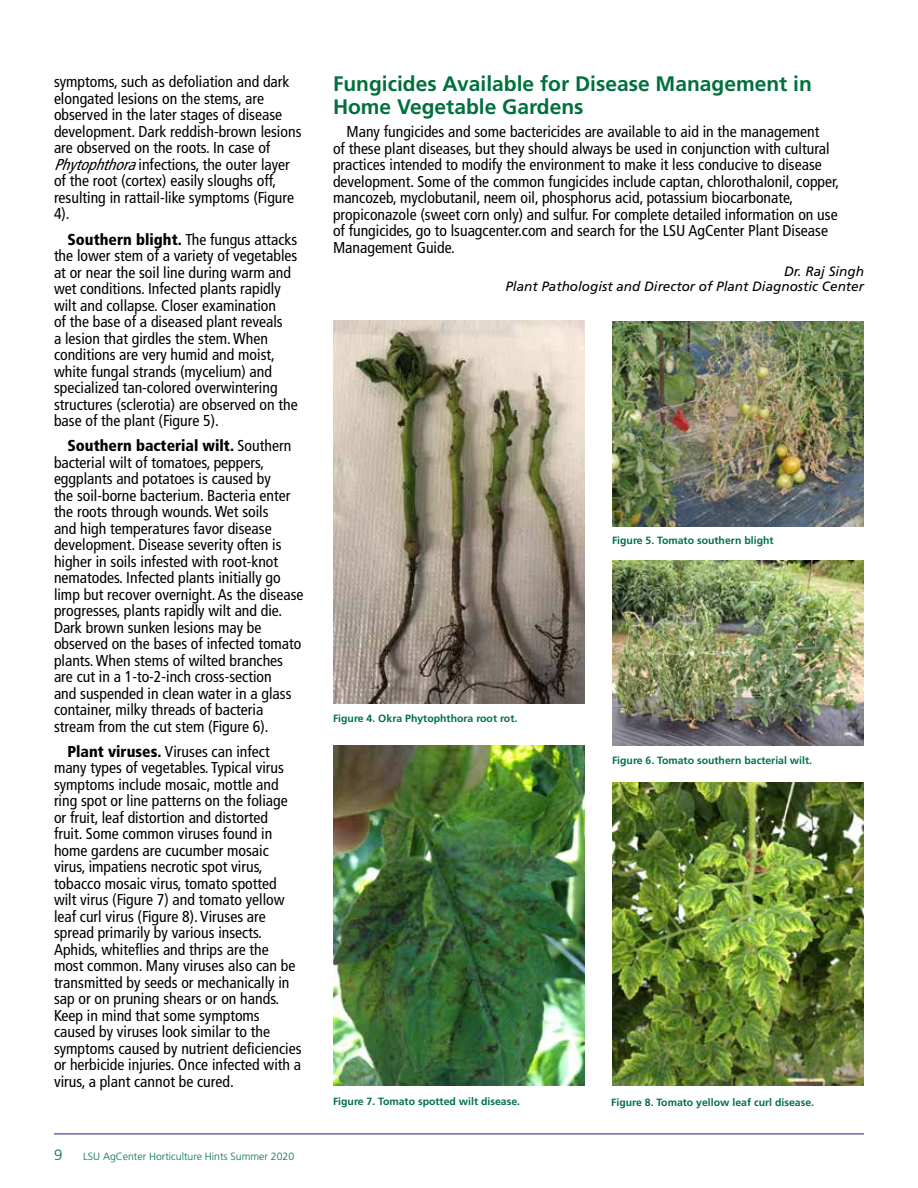
<style>
.page{position:relative;width:918px;height:1188px;background:#fff}
.page>*{position:absolute;margin:0;border:0;box-sizing:border-box;transform-origin:0 0}
.Subhead_H2{font:700 21px/22.5px "Frutiger LT Std";color:#00703c}
.Body_text_P{font:condensed 15.75px/16.5px "Frutiger LT Std";color:#000}
.t1{font:300 15px "Frutiger LT Std";color:#006f51}
.author_name_P{font:italic 13.5px "Frutiger LT Std";color:#000}
.Caption_P{font:700 10.5px "Frutiger LT Std";color:#006f51}
.t2{font:300 10.5px "Frutiger LT Std";color:#006f51}
.s1{font-style:italic}
.s2{font-weight:900}
</style>
<div class="page">
<hr style="left:54px;top:1133px;width:810px;height:1px;background:#492f92">
<img style="left:612px;top:322px;width:252px;height:205px">
<img style="left:612px;top:561px;width:252px;height:184px">
<img style="left:333px;top:745px;width:252px;height:340px">
<img style="left:612px;top:782px;width:252px;height:303px">
<img style="left:333px;top:320px;width:252px;height:383px">
<p class="Body_text_P" style="left:54px;top:74px;width:249px">symptoms, such as defoliation and dark elongated lesions on the stems, are observed in the later stages of disease development. Dark reddish-brown lesions are observed on the roots. In case of <span class="s1">Phytophthora</span>infections, the outer layer of the root (cortex) easily sloughs off, resulting in rattail-like symptoms (Figure 4).</p>
<p class="Body_text_P" style="left:54px;top:231px;width:245px;text-indent:14px"><span class="s2">Southern blight.</span> The fungus attacks the lower stem of a variety of vegetables at or near the soil line during warm and wet conditions. Infected plants rapidly wilt and collapse. Closer examination<br>of the base of a diseased plant reveals<br>a lesion that girdles the stem. When conditions are very humid and moist, white fungal strands (mycelium) and specialized tan-colored overwintering structures (sclerotia) are observed on the base of the plant (Figure 5).</p>
<p class="Body_text_P" style="left:54px;top:438px;width:251px;text-indent:14px"><span class="s2">Southern bacterial wilt.</span> Southern bacterial wilt of tomatoes, peppers, eggplants and potatoes is caused by<br>the soil-borne bacterium. Bacteria enter the roots through wounds. Wet soils<br>and high temperatures favor disease development. Disease severity often is higher in soils infested with root-knot nematodes. Infected plants initially go limp but recover overnight. As the disease progresses, plants rapidly wilt and die.<br>Dark brown sunken lesions may be observed on the bases of infected tomato plants. When stems of wilted branches are cut in a 1-to-2-inch cross-section<br>and suspended in clean water in a glass container, milky threads of bacteria stream from the cut stem (Figure 6).</p>
<p class="Body_text_P" style="left:54px;top:743px;width:249px;text-indent:14px"><span class="s2">Plant viruses.</span> Viruses can infect many types of vegetables. Typical virus symptoms include mosaic, mottle and ring spot or line patterns on the foliage or fruit, leaf distortion and distorted<br>fruit. Some common viruses found in home gardens are cucumber mosaic virus, impatiens necrotic spot virus, tobacco mosaic virus, tomato spotted wilt virus (Figure 7) and tomato yellow leaf curl virus (Figure 8). Viruses are spread primarily by various insects.<br>Aphids, whiteflies and thrips are the most common. Many viruses also can be transmitted by seeds or mechanically in sap or on pruning shears or on hands.<br>Keep in mind that some symptoms caused by viruses look similar to the symptoms caused by nutrient deficiencies or herbicide injuries. Once infected with a virus, a plant cannot be cured.</p>
<p class="t1" style="left:54px;top:1147px;width:10px">9</p>
<p class="t2" style="left:83px;top:1151px;width:213px">LSU AgCenter Horticulture Hints Summer 2020</p>
<h2 class="Subhead_H2" style="left:333px;top:73px;width:480px">Fungicides Available for Disease Management in<br>Home Vegetable Gardens</h2>
<p class="Body_text_P" style="left:333px;top:124px;width:508px;text-indent:14px">Many fungicides and some bactericides are available to aid in the management<br>of these plant diseases, but they should always be used in conjunction with cultural practices intended to modify the environment to make it less conducive to disease development. Some of the common fungicides include captan, chlorothalonil, copper, mancozeb, myclobutanil, neem oil, phosphorus acid, potassium biocarbonate, propiconazole (sweet corn only) and sulfur. For complete detailed information on use of fungicides, go to lsuagcenter.com and search for the LSU AgCenter Plant Disease Management Guide.</p>
<p class="author_name_P" style="left:784px;top:264px;width:81px">Dr. Raj Singh</p>
<p class="author_name_P" style="left:505px;top:279px;width:360px">Plant Pathologist and Director of Plant Diagnostic Center</p>
<p class="Caption_P" style="left:333px;top:712px;width:186px">Figure 4. Okra Phytophthora root rot.</p>
<p class="Caption_P" style="left:612px;top:534px;width:163px">Figure 5. Tomato southern blight</p>
<p class="Caption_P" style="left:612px;top:754px;width:202px">Figure 6. Tomato southern bacterial wilt.</p>
<p class="Caption_P" style="left:333px;top:1096px;width:189px">Figure 7. Tomato spotted wilt disease.</p>
<p class="Caption_P" style="left:611px;top:1096px;width:204px">Figure 8. Tomato yellow leaf curl disease.</p>
</div>
